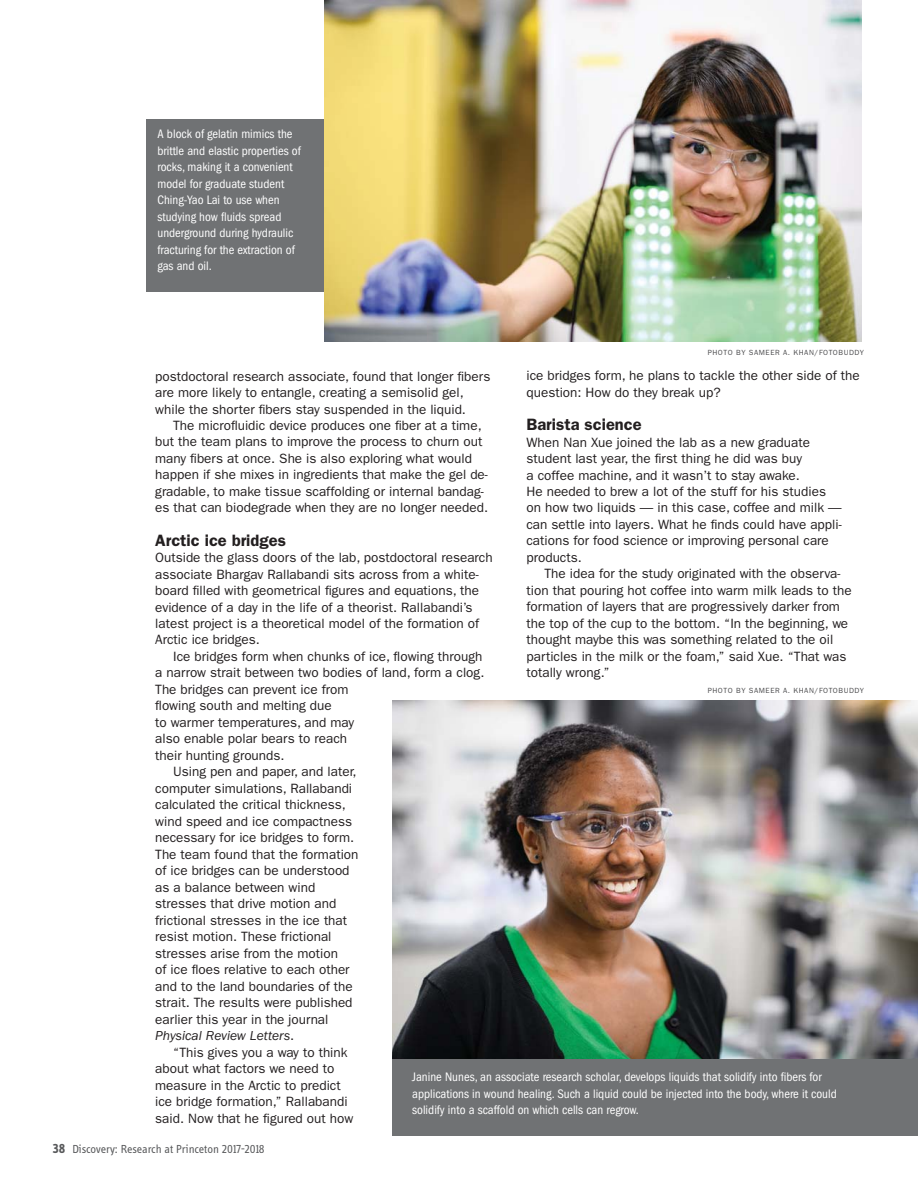
<style>
.page{position:relative;width:918px;height:1188px;background:#fff}
.page>*{position:absolute;margin:0;border:0;box-sizing:border-box;transform-origin:0 0}
.t1{font:600 16.5px "ITC Franklin Gothic Std";color:#231f20}
.t2{font:13.5px/16.5px "ITC Franklin Gothic Std";color:#231f20}
.t3{font:italic 13.5px "ITC Franklin Gothic Std";color:#231f20}
.t4{font:condensed 12.75px/16.5px "ITC Franklin Gothic Std";color:#fff}
.t5{font:12px "Info Disp";color:#58595b}
.t6{font:7.5px "ITC Franklin Gothic Std";letter-spacing:.075em;color:#4c4c4e}
.s1{font-style:normal}
.s2{font-family:"Info Disp Bold Tf";font-size:13.5px}
</style>
<div class="page">
<img style="left:324px;top:0;width:537px;height:342px">
<img style="left:392px;top:701px;width:526px;height:358px">
<div style="left:392px;top:1059px;width:526px;height:76px;background:#707274"></div>
<div style="left:146px;top:119px;width:178px;height:173px;background:#707274"></div>
<p class="t4" style="left:158px;top:127px;width:145px">A block of gelatin mimics the brittle and elastic properties of rocks, making it a convenient model for graduate student<br>Ching-Yao Lai to use when studying how fluids spread underground during hydraulic fracturing for the extraction of gas and oil.</p>
<p class="t6" style="left:708px;top:349px;width:158px">PHOTO BY SAMEER A. KHAN/FOTOBUDDY</p>
<p class="t2" style="left:527px;top:369px;width:335px">ice bridges form, he plans to tackle the other side of the question: How do they break up?</p>
<p class="t1" style="left:527px;top:418px;width:117px">Barista science</p>
<p class="t2" style="left:527px;top:435px;width:317px">When Nan Xue joined the lab as a new graduate student last year, the first thing he did was buy<br>a coffee machine, and it wasn’t to stay awake.<br>He needed to brew a lot of the stuff for his studies on how two liquids — in this case, coffee and milk — can settle into layers. What he finds could have appli&shy;cations for food science or improving personal care products.</p>
<p class="t2" style="left:527px;top:567px;width:327px;text-indent:18px">The idea for the study originated with the observa&shy;tion that pouring hot coffee into warm milk leads to the formation of layers that are progressively darker from the top of the cup to the bottom. “In the beginning, we thought maybe this was something related to the oil particles in the milk or the foam,” said Xue. “That was totally wrong.”</p>
<p class="t2" style="left:155px;top:369px;width:337px">postdoctoral research associate, found that longer fibers are more likely to entangle, creating a semisolid gel, while the shorter fibers stay suspended in the liquid.</p>
<p class="t2" style="left:155px;top:418px;width:334px;text-indent:18px">The microfluidic device produces one fiber at a time, but the team plans to improve the process to churn out many fibers at once. She is also exploring what would happen if she mixes in ingredients that make the gel de&shy;gradable, to make tissue scaffolding or internal bandag&shy;es that can biodegrade when they are no longer needed.</p>
<p class="t1" style="left:155px;top:534px;width:132px">Arctic ice bridges</p>
<p class="t2" style="left:155px;top:550px;width:339px">Outside the glass doors of the lab, postdoctoral research associate Bhargav Rallabandi sits across from a white&shy;board filled with geometrical figures and equations, the evidence of a day in the life of a theorist. Rallabandi’s latest project is a theoretical model of the formation of Arctic ice bridges.</p>
<p class="t2" style="left:173px;top:649px;width:311px">Ice bridges form when chunks of ice, flowing through</p>
<p class="t2" style="left:155px;top:666px;width:331px">a narrow strait between two bodies of land, form a clog.</p>
<p class="t2" style="left:155px;top:682px;width:195px">The bridges can prevent ice from</p>
<p class="t2" style="left:155px;top:699px;width:178px">flowing south and melting due</p>
<p class="t2" style="left:155px;top:715px;width:200px">to warmer temperatures, and may</p>
<p class="t2" style="left:155px;top:732px;width:193px">also enable polar bears to reach</p>
<p class="t2" style="left:155px;top:748px;width:131px">their hunting grounds.</p>
<p class="t2" style="left:173px;top:765px;width:185px">Using pen and paper, and later,</p>
<p class="t2" style="left:155px;top:781px;width:198px">computer simulations, Rallabandi</p>
<p class="t2" style="left:155px;top:798px;width:192px">calculated the critical thickness,</p>
<p class="t2" style="left:155px;top:814px;width:198px">wind speed and ice compactness</p>
<p class="t2" style="left:155px;top:831px;width:201px">necessary for ice bridges to form.</p>
<p class="t2" style="left:155px;top:847px;width:205px">The team found that the formation</p>
<p class="t2" style="left:155px;top:864px;width:196px">of ice bridges can be understood</p>
<p class="t2" style="left:155px;top:880px;width:162px">as a balance between wind</p>
<p class="t2" style="left:155px;top:897px;width:183px">stresses that drive motion and</p>
<p class="t2" style="left:155px;top:913px;width:193px">frictional stresses in the ice that</p>
<p class="t2" style="left:155px;top:930px;width:178px">resist motion. These frictional</p>
<p class="t2" style="left:155px;top:946px;width:184px">stresses arise from the motion</p>
<p class="t2" style="left:155px;top:963px;width:196px">of ice floes relative to each other</p>
<p class="t2" style="left:155px;top:979px;width:199px">and to the land boundaries of the</p>
<p class="t2" style="left:155px;top:996px;width:199px">strait. The results were published</p>
<p class="t2" style="left:155px;top:1012px;width:175px">earlier this year in the journal</p>
<p class="t3" style="left:155px;top:1028px;width:141px">Physical Review Letters<span class="s1">.</span></p>
<p class="t2" style="left:173px;top:1045px;width:176px">“This gives you a way to think</p>
<p class="t2" style="left:155px;top:1062px;width:181px">about what factors we need to</p>
<p class="t2" style="left:155px;top:1078px;width:187px">measure in the Arctic to predict</p>
<p class="t2" style="left:155px;top:1095px;width:194px">ice bridge formation,” Rallabandi</p>
<p class="t2" style="left:155px;top:1111px;width:200px">said. Now that he figured out how</p>
<p class="t6" style="left:708px;top:688px;width:158px">PHOTO BY SAMEER A. KHAN/FOTOBUDDY</p>
<p class="t4" style="left:412px;top:1069px;width:426px">Janine Nunes, an associate research scholar, develops liquids that solidify into fibers for applications in wound healing. Such a liquid could be injected into the body, where it could solidify into a scaffold on which cells can regrow.</p>
<p class="t5" style="left:53px;top:1142px;width:214px"><span class="s2">38</span> Discovery: Research at Princeton 2017-2018</p>
</div>
